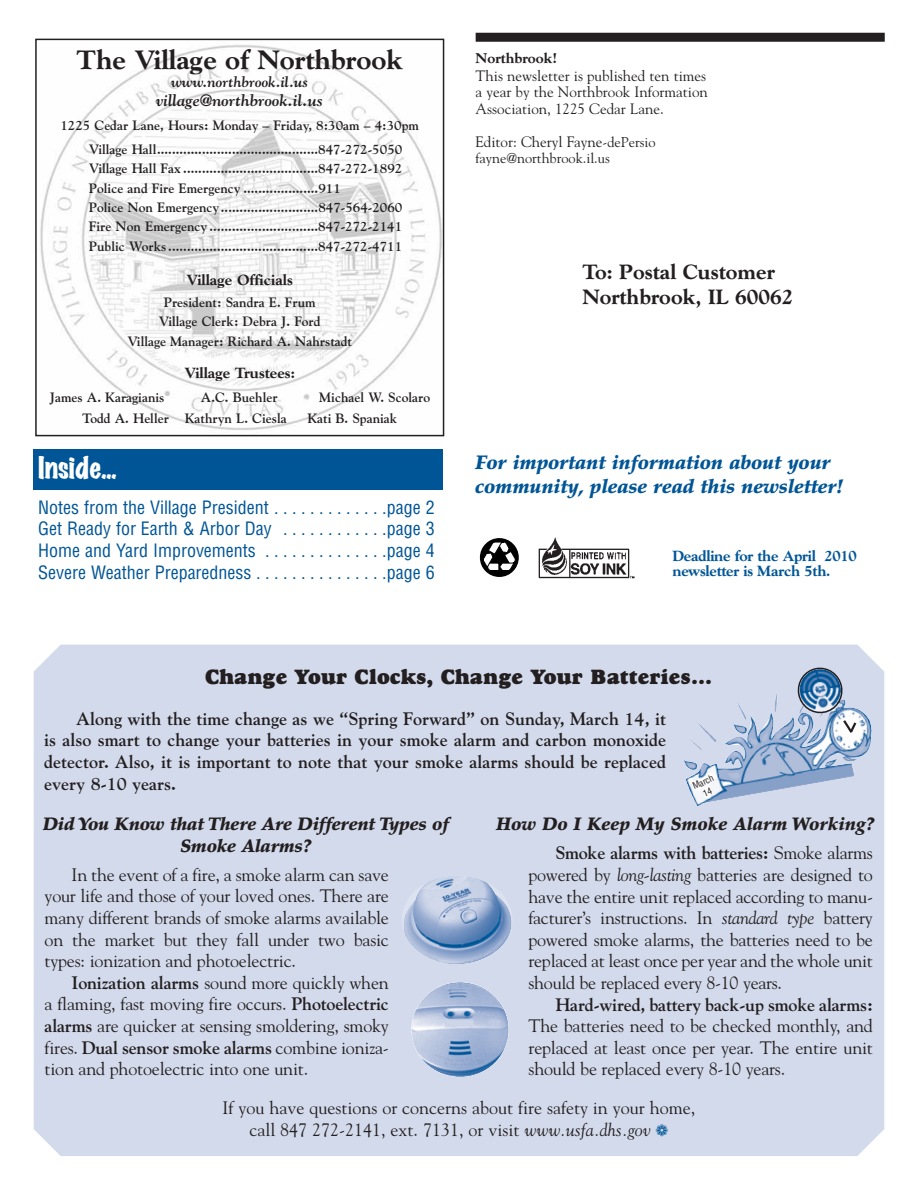
<style>
.page{position:relative;width:918px;height:1188px;background:#fff}
.page>*{position:absolute;margin:0;border:0;box-sizing:border-box;transform-origin:0 0}
.t1{font:800 27px "Goudy";color:#231f20}
.t2{font:27px "Marker Felt Wide";color:#fff}
.t3{font:21px "Goudy Heavyface";color:#231f20}
.t4{font:800 21px/25.5px "Goudy";color:#231f20}
.t5{font:italic 900 19.5px/23.7px "Palatino";letter-spacing:-.005em;color:#005596}
.t6{font:18px/21.6px "Goudy";letter-spacing:-.01em;color:#231f20;text-align:justify}
.t7{font:700 18px/21.6px "Goudy";color:#231f20;text-align:justify}
.t8{font:condensed 18px/21.6px "Helvetica";color:#005596;text-align:justify}
.t9{font:italic 900 18px/21.9px "Palatino";letter-spacing:-.01em;color:#231f20;text-align:center}
.t10{font:italic 700 16.5px "Goudy";color:#231f20}
.t11{font:15px/16.5px "Goudy";color:#231f20;text-align:justify}
.t12{font:800 15px/15.8px "Goudy";letter-spacing:-.015em;color:#005596}
.t13{font:800 15px "Goudy";color:#231f20}
.t14{font:italic 700 15px "Goudy";color:#231f20}
.t15{font:14.25px "Goudy";color:#231f20}
.t16{font:800 14.25px "Goudy";color:#231f20}
.t17{font:700 13.5px/19.4px "Goudy";color:#231f20}
.t18{font:condensed 9px/10.8px "Helvetica";color:#231f20;text-align:center}
.s1{font-size:14.25px}
.s2{font-weight:700}
.s3{font-style:italic}
.s4{color:#005596}
</style>
<div class="page">
<div style="left:34px;top:645px;width:850px;height:511px;background:#d3daeb"></div>
<div style="left:476px;top:33px;width:409px;height:9px;background:#231f20"></div>
<div style="left:480px;top:538px;width:39px;height:39px;background:#000;border-radius:50%"></div>
<svg style="left:483px;top:542px;width:33px;height:31px"></svg>
<img style="left:538px;top:538px;width:97px;height:41px">
<img style="left:38px;top:38px;width:404px;height:399px">
<div style="left:35px;top:39px;width:409px;height:397px;border:2px solid #231f20"></div>
<img style="left:684px;top:690px;width:188px;height:116px">
<svg style="left:796px;top:666px;width:62px;height:69px;background:#97afca"></svg>
<img style="left:404px;top:875px;width:108px;height:89px">
<img style="left:411px;top:982px;width:98px;height:95px;border-radius:50%">
<div style="left:34px;top:449px;width:409px;height:41px;background:#005596"></div>
<h1 class="t1" style="left:77px;top:49px;width:328px">The Village of Northbrook</h1>
<p class="t14" style="left:171px;top:76px;width:139px">www.northbrook.il.us</p>
<p class="t10" style="left:156px;top:94px;width:169px">village@northbrook.il.us</p>
<p class="t17" style="left:89px;top:115px;width:332px;line-height:23.9px;text-indent:-28px">1225 Cedar Lane, Hours: Monday – Friday, 8:30am – 4:30pm<br>Village Hall...........................................847-272-5050</p>
<p class="t17" style="left:89px;top:160px;width:315px">Village Hall Fax ....................................847-272-1892<br>Police and Fire Emergency ....................911<br>Police Non Emergency..........................847-564-2060<br>Fire Non Emergency .............................847-272-2141<br>Public Works........................................847-272-4711</p>
<p class="t13" style="left:187px;top:274px;width:108px">Village Officials</p>
<p class="t17" style="left:127px;top:294px;width:226px;text-align:center">President: Sandra E. Frum<br>Village Clerk: Debra J. Ford<br>Village Manager: Richard A. Nahrstadt</p>
<p class="t13" style="left:185px;top:367px;width:112px">Village Trustees:</p>
<p class="t17" style="left:50px;top:389px;width:116px">James A. Karagianis</p>
<p class="t17" style="left:201px;top:389px;width:78px">A.C. Buehler</p>
<p class="t17" style="left:319px;top:389px;width:112px">Michael W. Scolaro</p>
<p class="t17" style="left:82px;top:410px;width:206px">Todd A. Heller Kathryn L. Ciesla</p>
<p class="t17" style="left:307px;top:410px;width:91px">Kati B. Spaniak</p>
<h1 class="t2" style="left:38px;top:452px;width:80px">Inside...</h1>
<p class="t8" style="left:38px;top:498px;width:398px">Notes from the Village President . . . . . . . . . . . . .page 2<br>Get Ready for Earth &amp; Arbor Day . . . . . . . . . . . .page 3<br>Home and Yard Improvements . . . . . . . . . . . . . .page 4<br>Severe Weather Preparedness . . . . . . . . . . . . . . .page 6</p>
<p class="t16" style="left:476px;top:52px;width:83px">Northbrook!</p>
<p class="t11" style="left:476px;top:69px;width:234px">This newsletter is published ten times a year by the Northbrook Information Association, 1225 Cedar Lane.</p>
<p class="t11" style="left:476px;top:135px;width:181px">Editor: Cheryl Fayne<span class="s1">-dePersio</span></p>
<p class="t15" style="left:476px;top:153px;width:136px">fayne@northbrook.il.us</p>
<p class="t4" style="left:582px;top:260px;width:213px">To: Postal Customer<br>Northbrook, IL 60062</p>
<p class="t5" style="left:475px;top:453px;width:369px">For important information about your community, please read this newsletter!</p>
<p class="t12" style="left:672px;top:549px;width:186px">Deadline for the April 2010 newsletter is March 5th.</p>
<p class="t3" style="left:205px;top:669px;width:509px">Change Your Clocks, Change Your Batteries…</p>
<p class="t7" style="left:44px;top:709px;width:623px;text-indent:32px">Along with the time change as we “Spring Forward” on Sunday, March 14, it is also smart to change your batteries in your smoke alarm and carbon monoxide detector. Also, it is important to note that your smoke alarms should be replaced every 8-10 years.</p>
<p class="t18" style="left:691px;top:782px;width:23px;rotate:-24deg">March<br>14</p>
<p class="t9" style="left:43px;top:815px;width:408px">Did You Know that There Are Different Types of<br>Smoke Alarms?</p>
<p class="t9" style="left:496px;top:815px;width:380px">How Do I Keep My Smoke Alarm Working?</p>
<p class="t6" style="left:529px;top:844px;width:346px;text-indent:27px"><span class="s2">Smoke alarms with batteries:</span> Smoke alarms powered by <span class="s3">long-lasting</span> batteries are designed to have the entire unit replaced according to manu&shy;facturer’s instructions. In <span class="s3">standard type</span> battery powered smoke alarms, the batteries need to be replaced at least once per year and the whole unit should be replaced every 8-10 years.</p>
<p class="t7" style="left:556px;top:995px;width:319px">Hard-wired, battery back-up smoke alarms:</p>
<p class="t6" style="left:529px;top:1017px;width:346px">The batteries need to be checked monthly, and replaced at least once per year. The entire unit should be replaced every 8-10 years.</p>
<p class="t6" style="left:45px;top:865px;width:346px;text-indent:27px">In the event of a fire, a smoke alarm can save your life and those of your loved ones. There are many different brands of smoke alarms available on the market but they fall under two basic types: ionization and photoelectric.</p>
<p class="t6" style="left:45px;top:973px;width:346px;text-indent:27px"><span class="s2">Ionization alarms</span> sound more quickly when a flaming, fast moving fire occurs. <span class="s2">Photoelectric alarms</span> are quicker at sensing smoldering, smoky fires. <span class="s2">Dual sensor smoke alarms</span> combine ioniza&shy;tion and photoelectric into one unit.</p>
<p class="t6" style="left:223px;top:1099px;width:474px;text-align:center">If you have questions or concerns about fire safety in your home, call 847 272-2141, ext. 7131, or visit <span class="s3">www.usfa.dhs.gov</span> <span class="s4">❁</span></p>
</div>
